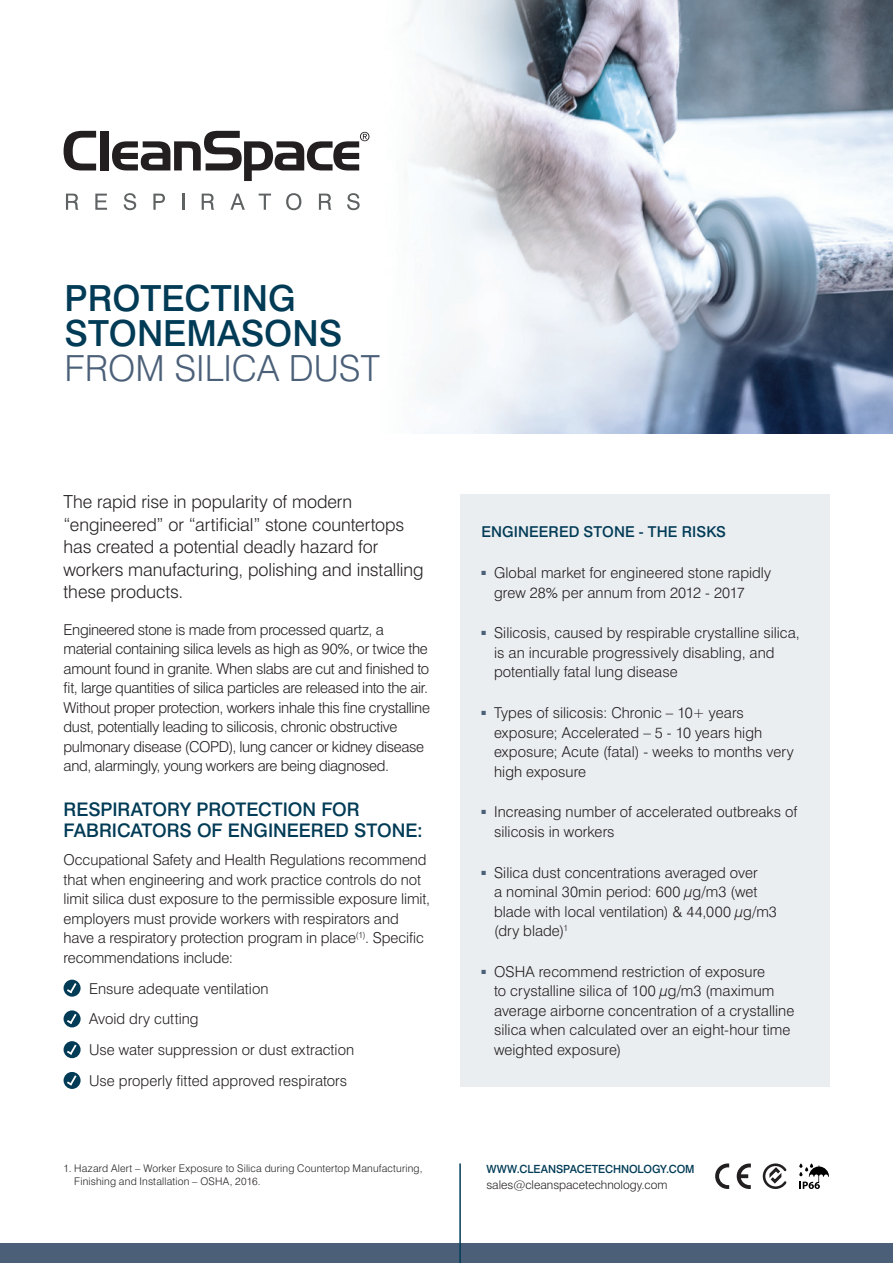
<style>
.page{position:relative;width:893px;height:1263px;background:#fff}
.page>*{position:absolute;margin:0;border:0;box-sizing:border-box;transform-origin:0 0}
.t1{font:500 36px/34.8px "Swiss 721 BT";color:#013b56}
.t2{font:300 36px "Swiss 721 BT";color:#4b6078}
.t3{font:500 18.75px/21px "Swiss 721 BT";letter-spacing:-.005em;color:#013b56}
.t4{font:300 18px/22.5px "Swiss 721 BT";letter-spacing:-.005em;color:#231f20}
.t5{font:300 15px/19.5px "Swiss 721 BT";letter-spacing:-.005em;color:#231f20}
.t6{font:500 15px "Swiss 721 BT";letter-spacing:.01em;color:#013b56}
.t7{font:300 12px "Swiss 721 BT";color:#231f20}
.t8{font:500 11.25px "Swiss 721 BT";letter-spacing:-.005em;color:#013b56}
.t9{font:300 10.5px/12.8px "Swiss 721 BT";letter-spacing:.015em;color:#231f20}
</style>
<div class="page">
<img style="left:63px;top:0;width:830px;height:433px">
<div style="left:64px;top:980px;width:17px;height:17px;background:#013b56;border-radius:50%"></div>
<svg style="left:67px;top:983px;width:10px;height:10px"></svg>
<div style="left:64px;top:1010px;width:17px;height:17px;background:#013b56;border-radius:50%"></div>
<svg style="left:67px;top:1014px;width:10px;height:10px"></svg>
<svg style="left:64px;top:1041px;width:17px;height:17px"></svg>
<svg style="left:67px;top:1044px;width:10px;height:11px"></svg>
<svg style="left:64px;top:1072px;width:17px;height:17px"></svg>
<svg style="left:67px;top:1075px;width:10px;height:10px"></svg>
<div style="left:460px;top:494px;width:369px;height:592px;background:#ebeef1"></div>
<div style="left:0;top:1243px;width:893px;height:20px;background:#4b6078"></div>
<hr style="left:459px;top:1163px;width:2px;height:100px;background:#013b56">
<svg style="left:763px;top:1163px;width:23px;height:26px"></svg>
<svg style="left:799px;top:1163px;width:30px;height:26px"></svg>
<svg style="left:737px;top:1163px;width:14px;height:26px"></svg>
<svg style="left:715px;top:1163px;width:14px;height:26px"></svg>
<svg style="left:64px;top:131px;width:32px;height:39px"></svg>
<div style="left:101px;top:131px;width:8px;height:39px;background:#231f20"></div>
<svg style="left:112px;top:131px;width:257px;height:50px"></svg>
<svg style="left:66px;top:194px;width:12px;height:16px"></svg>
<svg style="left:95px;top:194px;width:12px;height:16px"></svg>
<svg style="left:124px;top:193px;width:12px;height:17px"></svg>
<svg style="left:153px;top:194px;width:12px;height:16px"></svg>
<svg style="left:182px;top:194px;width:2px;height:16px"></svg>
<svg style="left:202px;top:194px;width:12px;height:16px"></svg>
<svg style="left:230px;top:194px;width:15px;height:16px"></svg>
<svg style="left:259px;top:194px;width:12px;height:16px"></svg>
<svg style="left:286px;top:193px;width:15px;height:17px"></svg>
<svg style="left:319px;top:194px;width:12px;height:16px"></svg>
<svg style="left:347px;top:193px;width:13px;height:17px"></svg>
<h1 class="t1" style="left:64px;top:281px;width:279px">PROTECTING<br>STONEMASONS</h1>
<h1 class="t2" style="left:64px;top:346px;width:317px">FROM SILICA DUST</h1>
<p class="t4" style="left:64px;top:490px;width:361px">The rapid rise in popularity of modern “engineered” or “artificial” stone countertops has created a potential deadly hazard for workers manufacturing, polishing and installing these products.</p>
<p class="t5" style="left:64px;top:619px;width:368px">Engineered stone is made from processed quartz, a material containing silica levels as high as 90%, or twice the amount found in granite. When slabs are cut and finished to fit, large quantities of silica particles are released into the air.<br>Without proper protection, workers inhale this fine crystalline dust, potentially leading to silicosis, chronic obstructive pulmonary disease (COPD), lung cancer or kidney disease and, alarmingly, young workers are being diagnosed.</p>
<p class="t3" style="left:64px;top:799px;width:361px">RESPIRATORY PROTECTION FOR<br>FABRICATORS OF ENGINEERED STONE:</p>
<p class="t5" style="left:64px;top:850px;width:368px">Occupational Safety and Health Regulations recommend that when engineering and work practice controls do not limit silica dust exposure to the permissible exposure limit, employers must provide workers with respirators and have a respiratory protection program in place<sup>(1)</sup>. Specific recommendations include:</p>
<p class="t5" style="left:89px;top:973px;width:267px;line-height:30.8px">Ensure adequate ventilation<br>Avoid dry cutting<br>Use water suppression or dust extraction<br>Use properly fitted approved respirators</p>
<p class="t9" style="left:74px;top:1162px;width:350px;text-indent:-11px">1. Hazard Alert – Worker Exposure to Silica during Countertop Manufacturing,<br>Finishing and Installation – OSHA, 2016.</p>
<p class="t6" style="left:481px;top:523px;width:246px">ENGINEERED STONE - THE RISKS</p>
<p class="t5" style="left:494px;top:563px;width:279px;text-indent:-13px"><sup>■</sup> Global market for engineered stone rapidly grew 28% per annum from 2012 - 2017</p>
<p class="t5" style="left:494px;top:623px;width:307px;text-indent:-13px"><sup>■</sup> Silicosis, caused by respirable crystalline silica, is an incurable progressively disabling, and potentially fatal lung disease</p>
<p class="t5" style="left:494px;top:703px;width:301px;text-indent:-13px"><sup>■</sup> Types of silicosis: Chronic – 10+ years exposure; Accelerated – 5 - 10 years high exposure; Acute (fatal) - weeks to months very high exposure</p>
<p class="t5" style="left:494px;top:802px;width:305px;text-indent:-13px"><sup>■</sup> Increasing number of accelerated outbreaks of silicosis in workers</p>
<p class="t5" style="left:494px;top:862px;width:284px;text-indent:-13px"><sup>■</sup> Silica dust concentrations averaged over<br>a nominal 30min period: 600 µg/m3 (wet blade with local ventilation) &amp; 44,000 µg/m3 (dry blade)<sup>1</sup></p>
<p class="t5" style="left:494px;top:962px;width:302px;text-indent:-13px"><sup>■</sup> OSHA recommend restriction of exposure<br>to crystalline silica of 100 µg/m3 (maximum average airborne concentration of a crystalline silica when calculated over an eight-hour time weighted exposure)</p>
<p class="t8" style="left:486px;top:1162px;width:210px">WWW.CLEANSPACETECHNOLOGY.COM</p>
<p class="t7" style="left:486px;top:1177px;width:183px">sales@cleanspacetechnology.com</p>
</div>
